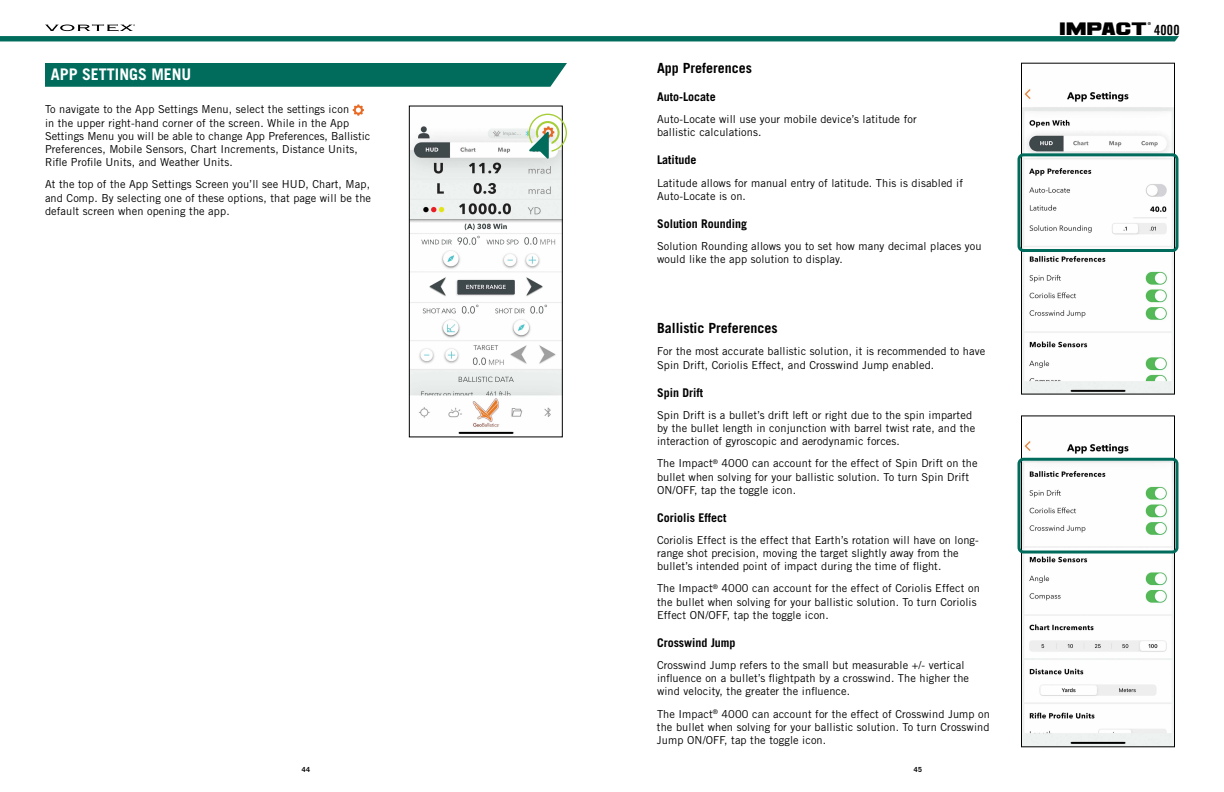
<style>
.page{position:relative;width:1224px;height:792px;background:#fff}
.page>*{position:absolute;margin:0;border:0;box-sizing:border-box;transform-origin:0 0}
.t1{font:700 16px "Trade Gothic LT Std";color:#fff}
.t2{font:700 14px "Trade Gothic LT Std";color:#000}
.t3{font:14px "Ash";letter-spacing:.01em;color:#000}
.t4{font:700 12px "Trade Gothic LT Std";color:#000}
.t5{font:11px/13.2px "Trade Gothic LT Std";letter-spacing:.01em;color:#000}
.t6{font:700 7px "Trade Gothic LT Std";color:#000}
.t7{font:700 4px "Trade Gothic LT Std";color:#000}
.s1{font-family:"Trade Gothic LT Std Bd Cn 20"}
</style>
<div class="page">
<svg style="left:0;top:24px;width:1179px;height:17px"></svg>
<div style="left:45px;top:63px;width:522px;height:24px;background:#016c5c"></div>
<svg style="left:353px;top:104px;width:11px;height:12px"></svg>
<img style="left:411px;top:113px;width:150px;height:321px">
<div style="left:409px;top:106px;width:154px;height:331px;border:1px solid #000"></div>
<svg style="left:529px;top:114px;width:38px;height:45px"></svg>
<img style="left:1023px;top:89px;width:150px;height:303px">
<div style="left:1021px;top:63px;width:154px;height:331px;border:1px solid #000"></div>
<div style="left:1018px;top:153px;width:161px;height:99px;border:3px solid #016c5c;border-radius:4px"></div>
<img style="left:1023px;top:441px;width:150px;height:304px">
<div style="left:1021px;top:416px;width:154px;height:331px;border:1px solid #000"></div>
<div style="left:1018px;top:458px;width:161px;height:96px;border:3px solid #016c5c;border-radius:4px"></div>
<h1 class="t1" style="left:51px;top:65px;width:142px">APP SETTINGS MENU</h1>
<p class="t5" style="left:45px;top:103px;width:327px">To navigate to the App Settings Menu, select the settings icon<br>in the upper right-hand corner of the screen. While in the App Settings Menu you will be able to change App Preferences, Ballistic Preferences, Mobile Sensors, Chart Increments, Distance Units, Rifle Profile Units, and Weather Units.</p>
<p class="t5" style="left:45px;top:178px;width:328px;text-align:justify">At the top of the App Settings Screen you’ll see HUD, Chart, Map, and Comp. By selecting one of these options, that page will be the default screen when opening the app.</p>
<p class="t2" style="left:657px;top:60px;width:96px">App Preferences</p>
<p class="t4" style="left:657px;top:89px;width:60px">Auto-Locate</p>
<p class="t5" style="left:657px;top:113px;width:261px">Auto-Locate will use your mobile device’s latitude for ballistic calculations.</p>
<p class="t4" style="left:657px;top:153px;width:41px">Latitude</p>
<p class="t5" style="left:657px;top:176px;width:308px">Latitude allows for manual entry of latitude. This is disabled if<br>Auto-Locate is on.</p>
<p class="t4" style="left:657px;top:216px;width:92px">Solution Rounding</p>
<p class="t5" style="left:657px;top:239px;width:326px">Solution Rounding allows you to set how many decimal places you would like the app solution to display.</p>
<p class="t2" style="left:657px;top:320px;width:122px">Ballistic Preferences</p>
<p class="t5" style="left:657px;top:345px;width:330px">For the most accurate ballistic solution, it is recommended to have<br>Spin Drift, Coriolis Effect, and Crosswind Jump enabled.</p>
<p class="t4" style="left:657px;top:385px;width:48px">Spin Drift</p>
<p class="t5" style="left:657px;top:408px;width:320px">Spin Drift is a bullet’s drift left or right due to the spin imparted by the bullet length in conjunction with barrel twist rate, and the interaction of gyroscopic and aerodynamic forces.</p>
<p class="t5" style="left:657px;top:457px;width:322px">The Impact<sup>®</sup> 4000 can account for the effect of Spin Drift on the bullet when solving for your ballistic solution. To turn Spin Drift<br>ON/OFF, tap the toggle icon.</p>
<p class="t4" style="left:657px;top:510px;width:71px">Coriolis Effect</p>
<p class="t5" style="left:657px;top:533px;width:323px">Coriolis Effect is the effect that Earth’s rotation will have on long&shy;range shot precision, moving the target slightly away from the bullet’s intended point of impact during the time of flight.</p>
<p class="t5" style="left:657px;top:582px;width:324px">The Impact<sup>®</sup> 4000 can account for the effect of Coriolis Effect on the bullet when solving for your ballistic solution. To turn Coriolis<br>Effect ON/OFF, tap the toggle icon.</p>
<p class="t4" style="left:657px;top:635px;width:80px">Crosswind Jump</p>
<p class="t5" style="left:657px;top:658px;width:314px">Crosswind Jump refers to the small but measurable +/- vertical influence on a bullet’s flightpath by a crosswind. The higher the wind velocity, the greater the influence.</p>
<p class="t5" style="left:657px;top:707px;width:334px;text-align:justify">The Impact<sup>®</sup> 4000 can account for the effect of Crosswind Jump on the bullet when solving for your ballistic solution. To turn Crosswind Jump ON/OFF, tap the toggle icon.</p>
<p class="t6" style="left:302px;top:765px;width:10px">44</p>
<p class="t6" style="left:914px;top:765px;width:10px">45</p>
<p class="t7" style="left:1148px;top:21px;width:5px">®</p>
<p class="t3" style="left:1060px;top:21px;width:121px">IMPACT <span class="s1">4000</span></p>
</div>
